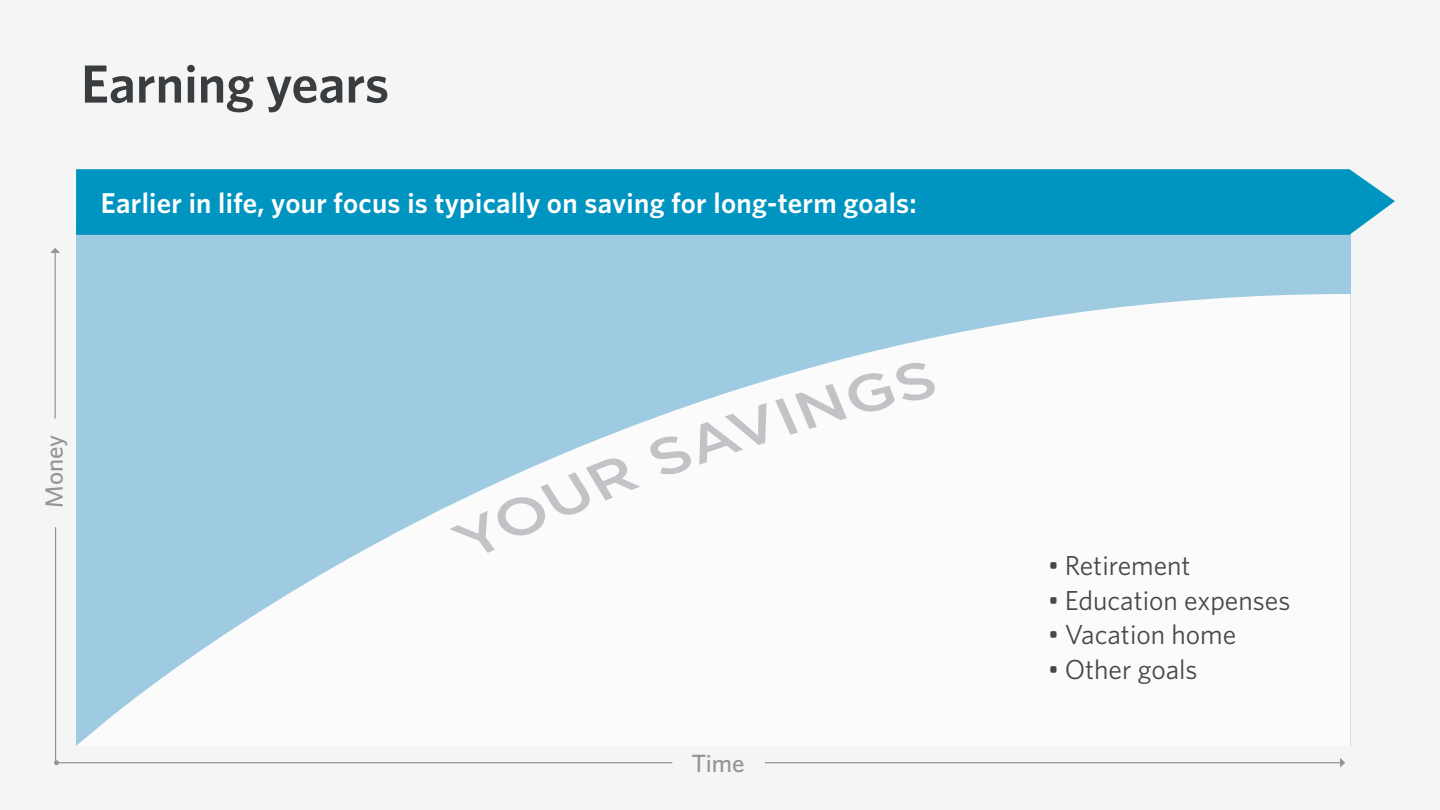
<style>
.page{position:relative;width:1440px;height:810px;background:#f5f5f6}
.page>*{position:absolute;margin:0;border:0;box-sizing:border-box;transform-origin:0 0}
.Sub_Head{font:600 53.75px "Whitney";color:#393d3f}
.text{font:600 28.75px "Whitney";letter-spacing:.01em;color:#fff}
.t1{font:27.5px "Whitney";color:#47484a}
.t2{font:500 25px "Whitney";color:#939598}
</style>
<div class="page">
<div style="left:76px;top:223px;width:1274px;height:523px;background:#9ecbe2"></div>
<div style="left:76px;top:169px;width:1319px;height:66px;background:#0095c1"></div>
<svg style="left:76px;top:294px;width:1274px;height:452px;fill:#fbfbfb"></svg>
<svg style="left:449px;top:362px;width:488px;height:191px;fill:#fbfbfb"></svg>
<hr style="left:55px;top:252px;width:1px;height:167px;background:#939598">
<svg style="left:50px;top:248px;width:10px;height:5px"></svg>
<hr style="left:55px;top:527px;width:1px;height:236px;background:#939598">
<hr style="left:765px;top:762px;width:576px;height:1px;background:#939598">
<svg style="left:1340px;top:758px;width:5px;height:10px"></svg>
<hr style="left:57px;top:762px;width:615px;height:1px;background:#939598">
<svg style="left:54px;top:760px;width:5px;height:5px"></svg>
<p class="Sub_Head" style="left:81px;top:51px;width:310px">Earning years</p>
<p class="text" style="left:101px;top:186px;width:817px">Earlier in life, your focus is typically on saving for long-term goals:</p>
<p class="t2" style="left:39px;top:508px;width:75px;rotate:-90deg">Money</p>
<p class="t2" style="left:691px;top:748px;width:55px">Time</p>
<p class="t1" style="left:1048px;top:549px;width:144px">• Retirement</p>
<p class="t1" style="left:1048px;top:584px;width:244px">• Education expenses</p>
<p class="t1" style="left:1048px;top:619px;width:190px">• Vacation home</p>
<p class="t1" style="left:1048px;top:653px;width:151px">• Other goals</p>
</div>
